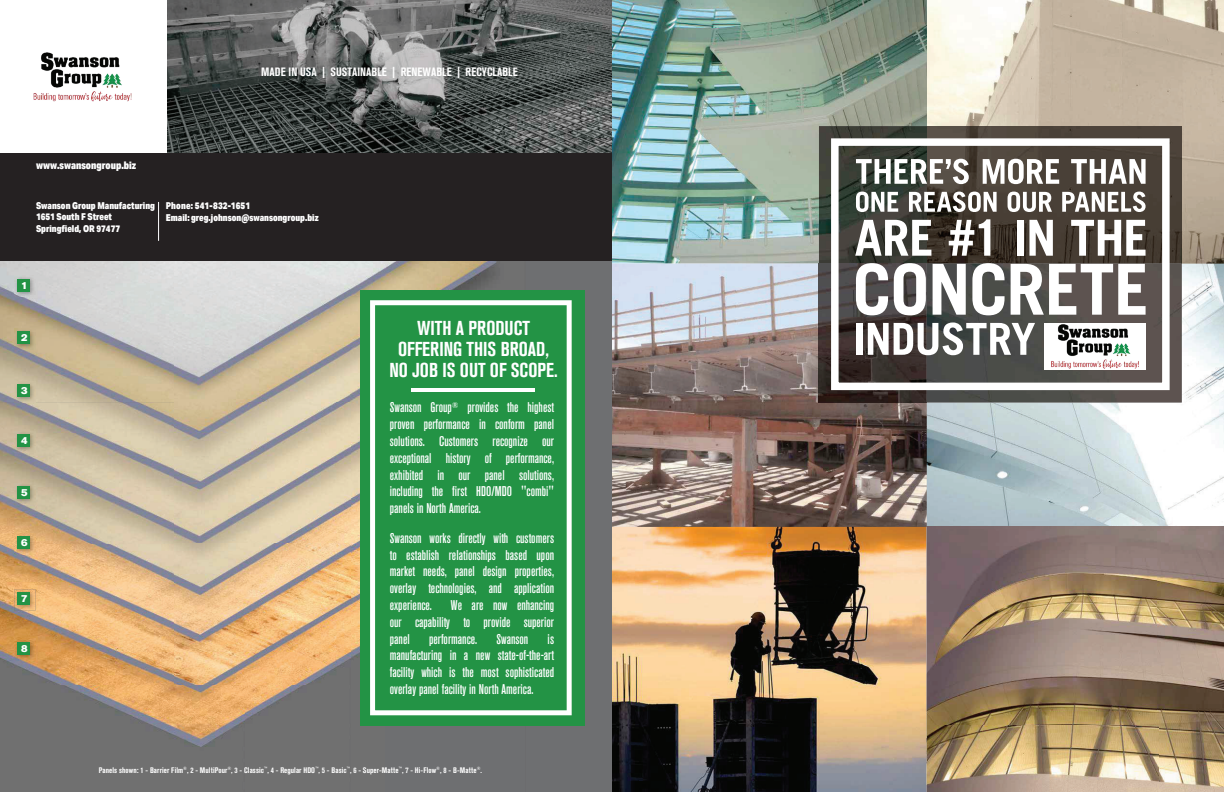
<style>
.page{position:relative;width:1224px;height:792px;background:#fff}
.page>*{position:absolute;margin:0;border:0;box-sizing:border-box;transform-origin:0 0}
.t1{font:700 condensed 20px/21px "Akzidenz Grotesk BQ";color:#fff;text-align:center;scale:.95 1}
.t2{font:500 condensed 14px/16.8px "Akzidenz Grotesk BE";color:#fff;text-align:justify}
.t3{font:700 condensed 12px "Akzidenz Grotesk BQ";letter-spacing:.005em;color:#fff}
.t4{font:900 10.5px "Aktiv Grotesk Cd";color:#fff}
.t5{font:10px "Akzidenz Grotesk BE Super";color:#fff}
.t6{font:900 9.5px/11.4px "Aktiv Grotesk Cd";color:#fff}
.t7{font:700 condensed 8px "Akzidenz Grotesk BE";letter-spacing:.01em;color:#fff}
</style>
<div class="page">
<img style="left:927px;top:0;width:198px;height:126px">
<img style="left:1125px;top:0;width:99px;height:132px">
<img style="left:1182px;top:132px;width:42px;height:132px">
<img style="left:612px;top:0;width:315px;height:264px">
<img style="left:612px;top:264px;width:210px;height:263px">
<img style="left:822px;top:402px;width:105px;height:125px">
<img style="left:927px;top:264px;width:297px;height:263px">
<img style="left:612px;top:527px;width:612px;height:265px">
<img style="left:927px;top:126px;width:191px;height:138px">
<img style="left:1118px;top:126px;width:64px;height:138px">
<img style="left:819px;top:126px;width:108px;height:276px">
<img style="left:927px;top:264px;width:255px;height:138px">
<div style="left:831px;top:138px;width:339px;height:252px;border:8px solid #fff"></div>
<svg style="left:856px;top:159px;width:113px;height:25px"></svg>
<svg style="left:983px;top:159px;width:76px;height:25px"></svg>
<svg style="left:1071px;top:159px;width:75px;height:25px"></svg>
<svg style="left:856px;top:192px;width:42px;height:20px"></svg>
<svg style="left:909px;top:192px;width:88px;height:20px"></svg>
<svg style="left:1008px;top:192px;width:44px;height:20px"></svg>
<svg style="left:1062px;top:192px;width:84px;height:20px"></svg>
<svg style="left:855px;top:220px;width:76px;height:36px"></svg>
<svg style="left:949px;top:219px;width:41px;height:37px"></svg>
<div style="left:1017px;top:220px;width:7px;height:36px;background:#fff"></div>
<svg style="left:1029px;top:220px;width:24px;height:36px"></svg>
<svg style="left:1071px;top:220px;width:75px;height:36px"></svg>
<svg style="left:856px;top:263px;width:32px;height:52px"></svg>
<svg style="left:894px;top:263px;width:32px;height:52px"></svg>
<svg style="left:933px;top:264px;width:33px;height:51px"></svg>
<svg style="left:972px;top:263px;width:33px;height:52px"></svg>
<svg style="left:1011px;top:264px;width:135px;height:51px"></svg>
<div style="left:857px;top:323px;width:6px;height:32px;background:#fff"></div>
<svg style="left:868px;top:322px;width:167px;height:33px"></svg>
<div style="left:1044px;top:323px;width:102px;height:46px;background:#fff"></div>
<div style="left:0;top:253px;width:612px;height:539px;background:#6e6f71"></div>
<img style="left:167px;top:0;width:445px;height:153px">
<div style="left:0;top:153px;width:612px;height:108px;background:#252122"></div>
<hr style="left:158px;top:202px;width:1px;height:39px;background:#fff">
<img style="left:0;top:261px;width:350px;height:486px">
<img style="left:350px;top:261px;width:146px;height:35px">
<img style="left:350px;top:296px;width:35px;height:430px">
<img style="left:385px;top:725px;width:141px;height:1px">
<img style="left:14px;top:276px;width:22px;height:21px">
<div style="left:17px;top:279px;width:13px;height:13px;background:#239345"></div>
<img style="left:14px;top:483px;width:22px;height:21px">
<div style="left:17px;top:486px;width:13px;height:13px;background:#239345"></div>
<img style="left:14px;top:328px;width:22px;height:21px">
<div style="left:17px;top:331px;width:13px;height:13px;background:#239345"></div>
<img style="left:14px;top:533px;width:22px;height:22px">
<div style="left:17px;top:536px;width:13px;height:13px;background:#239345"></div>
<img style="left:14px;top:381px;width:22px;height:21px">
<div style="left:17px;top:384px;width:13px;height:13px;background:#239345"></div>
<img style="left:14px;top:589px;width:22px;height:22px">
<div style="left:17px;top:592px;width:13px;height:13px;background:#239345"></div>
<img style="left:14px;top:431px;width:22px;height:21px">
<div style="left:17px;top:434px;width:13px;height:13px;background:#239345"></div>
<img style="left:14px;top:639px;width:22px;height:21px">
<div style="left:17px;top:642px;width:13px;height:13px;background:#239345"></div>
<div style="left:360px;top:290px;width:225px;height:435px;background:#239345"></div>
<svg style="left:370px;top:300px;width:202px;height:415px"></svg>
<hr style="left:411px;top:388px;width:123px;height:3px;background:#fff">
<img style="left:1051px;top:324px;width:88px;height:45px">
<img style="left:33px;top:52px;width:99px;height:50px">
<p class="t3" style="left:261px;top:65px;width:258px">MADE IN USA | SUSTAINABLE | RENEWABLE | RECYCLABLE</p>
<p class="t4" style="left:36px;top:159px;width:102px">www.swansongroup.biz</p>
<p class="t6" style="left:36px;top:200px;width:120px">Swanson Group Manufacturing<br>1651 South F Street<br>Springfield, OR 97477</p>
<p class="t6" style="left:166px;top:200px;width:154px">Phone: 541-832-1651<br>Email: greg.johnson@swansongroup.biz</p>
<p class="t5" style="left:21px;top:279px;width:8px">1</p>
<p class="t5" style="left:21px;top:332px;width:8px">2</p>
<p class="t5" style="left:21px;top:385px;width:8px">3</p>
<p class="t5" style="left:21px;top:435px;width:8px">4</p>
<p class="t5" style="left:21px;top:487px;width:8px">5</p>
<p class="t5" style="left:21px;top:537px;width:8px">6</p>
<p class="t5" style="left:21px;top:593px;width:8px">7</p>
<p class="t5" style="left:21px;top:643px;width:8px">8</p>
<h1 class="t1" style="left:389px;top:317px;width:179px">WITH A PRODUCT<br>OFFERING THIS BROAD,<br>NO JOB IS OUT OF SCOPE.</h1>
<p class="t2" style="left:390px;top:399px;width:166px">Swanson Group<sup>®</sup> provides the highest proven performance in conform panel solutions. Customers recognize our exceptional history of performance, exhibited in our panel solutions, including the first HDO/MDO "combi" panels in North America.</p>
<p class="t2" style="left:390px;top:530px;width:166px">Swanson works directly with customers to establish relationships based upon market needs, panel design properties, overlay technologies, and application experience.</p>
<p class="t2" style="left:390px;top:597px;width:166px;text-indent:61px">We are now enhancing our capability to provide superior panel</p>
<p class="t2" style="left:429px;top:631px;width:50px">performance.</p>
<p class="t2" style="left:497px;top:631px;width:33px">Swanson</p>
<p class="t2" style="left:390px;top:631px;width:166px;text-indent:158px">is manufacturing in a new state-of-the-art facility which is the most sophisticated overlay panel facility in North America.</p>
<p class="t7" style="left:99px;top:765px;width:385px">Panels shown: 1 - Barrier Film<sup>®</sup>, 2 - MultiPour<sup>®</sup>, 3 - Classic<sup>™</sup>, 4 - Regular HDO<sup>™</sup>, 5 - Basic<sup>™</sup>, 6 - Super-Matte<sup>™</sup>, 7 - Hi-Flow<sup>®</sup>, 8 - B-Matte<sup>®</sup>.</p>
</div>
